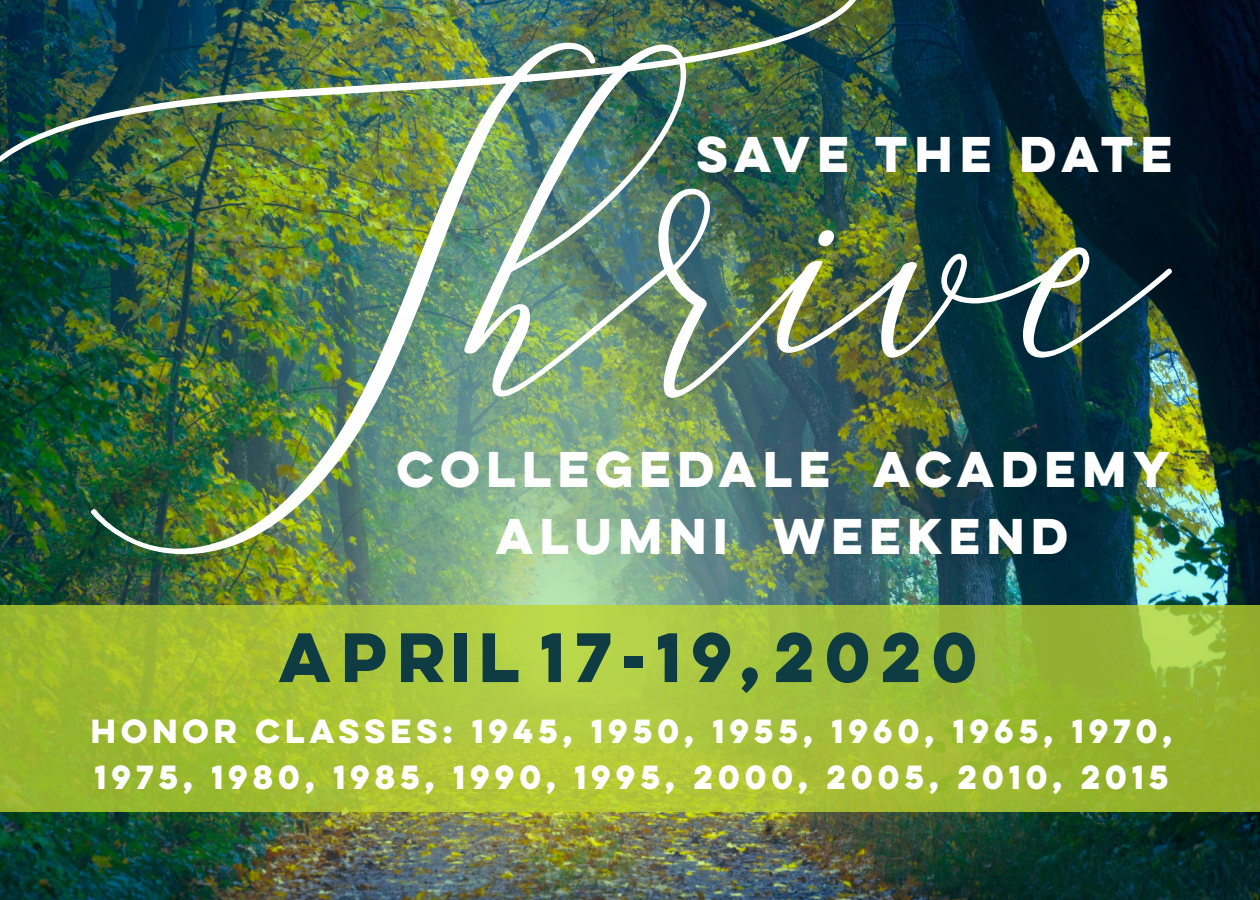
<style>
.page{position:relative;width:1260px;height:900px;background:#fff}
.page>*{position:absolute;margin:0;border:0;box-sizing:border-box;transform-origin:0 0}
.t1{font:371px "Aurellia Script";color:#fff}
.t2{font:700 62.5px "Lulo Clean One";letter-spacing:-.06em;color:#0e3c42}
.t3{font:700 45px/67px "Lulo Clean One";letter-spacing:-.08em;color:#fff;text-align:center}
.t4{font:700 30px/45.8px "Lulo Clean One";letter-spacing:-.06em;color:#fff}
</style>
<div class="page">
<img style="left:0;top:0;width:1260px;height:900px">
<svg style="left:0;top:605px;width:1260px;height:207px;background:#a4bf36"></svg>
<p class="t1" style="left:-45px;top:-3px;width:1213px">Thrive</p>
<p class="t3" style="left:696px;top:119px;width:488px">SAVE THE DATE</p>
<p class="t3" style="left:397px;top:434px;width:785px">COLLEGEDALE ACADEMY<br>ALUMNI WEEKEND</p>
<p class="t2" style="left:279px;top:609px;width:714px">APRIL 17-19, 2020</p>
<p class="t4" style="left:91px;top:707px;width:1090px">HONOR CLASSES: 1945, 1950, 1955, 1960, 1965, 1970,<br>1975, 1980, 1985, 1990, 1995, 2000, 2005, 2010, 2015</p>
</div>
